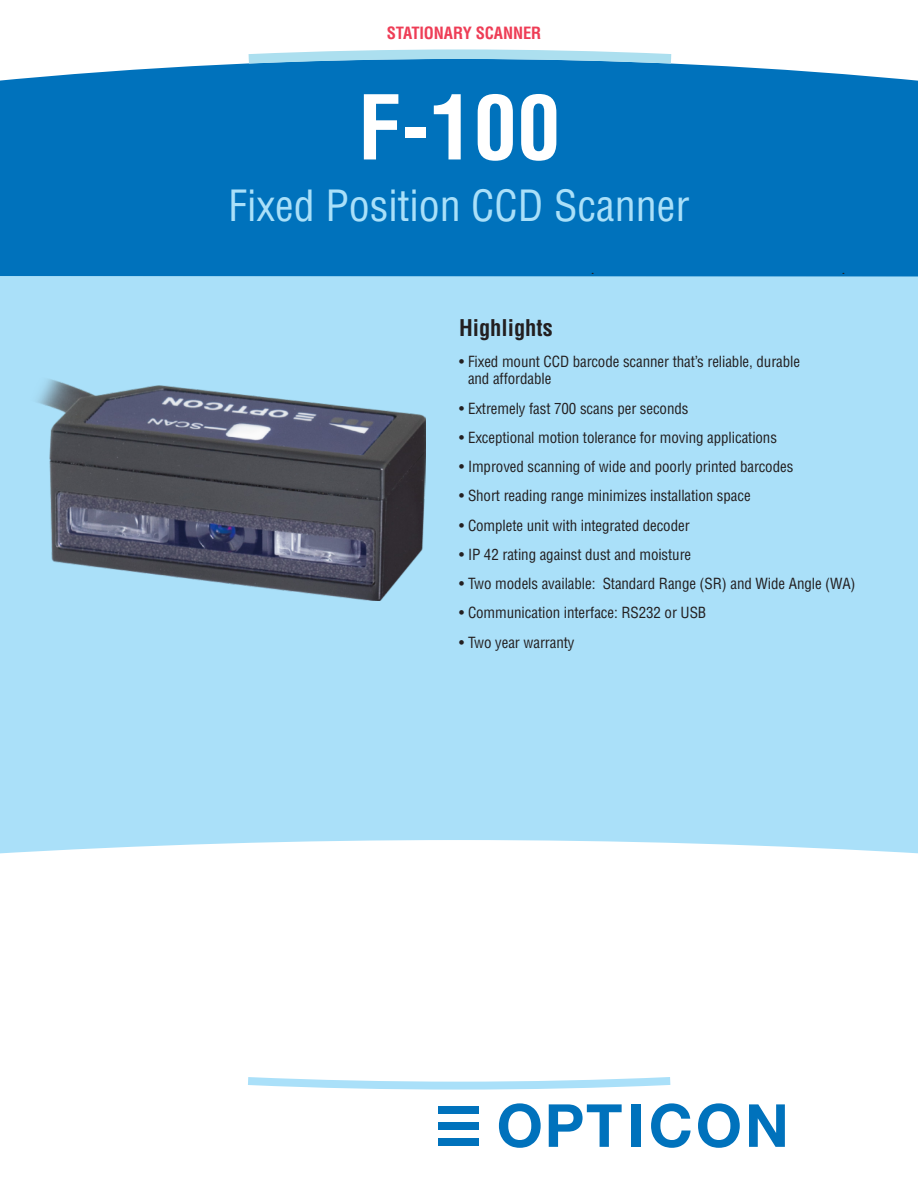
<style>
.page{position:relative;width:918px;height:1188px;background:#fff}
.page>*{position:absolute;margin:0;border:0;box-sizing:border-box;transform-origin:0 0}
.Product_number{font:700 condensed 87px "Helvetica";color:#fff}
.Product_name{font:condensed 42px "Helvetica";color:#aae0f9}
.Highlights_subhead{font:700 condensed 22.5px "Helvetica";color:#231f20}
.t1{font:700 condensed 16.5px "Helvetica";letter-spacing:-.005em;color:#ee3d56}
.t2{font:condensed 15px/17.2px "Helvetica";letter-spacing:-.005em;color:#231f20}
</style>
<div class="page">
<div style="left:0;top:276px;width:918px;height:578px;background:#aae0f9"></div>
<div style="left:438px;top:1106px;width:41px;height:8px;background:#0072bc"></div>
<div style="left:438px;top:1122px;width:41px;height:8px;background:#0072bc"></div>
<div style="left:438px;top:1138px;width:41px;height:8px;background:#0072bc"></div>
<svg style="left:499px;top:1103px;width:42px;height:45px"></svg>
<svg style="left:549px;top:1104px;width:73px;height:43px"></svg>
<div style="left:631px;top:1104px;width:10px;height:43px;background:#0072bc"></div>
<svg style="left:651px;top:1103px;width:40px;height:45px"></svg>
<svg style="left:698px;top:1103px;width:42px;height:45px"></svg>
<svg style="left:749px;top:1104px;width:36px;height:43px"></svg>
<svg style="left:248px;top:1077px;width:423px;height:13px"></svg>
<div style="left:0;top:63px;width:918px;height:213px;background:#0072bc"></div>
<svg style="left:239px;top:49px;width:442px;height:20px;background:#70b6dc"></svg>
<img style="left:31px;top:375px;width:394px;height:226px">
<p class="t1" style="left:387px;top:22px;width:156px">STATIONARY SCANNER</p>
<p class="Product_number" style="left:358px;top:73px;width:204px">F-100</p>
<p class="Product_name" style="left:229px;top:179px;width:462px">Fixed Position CCD Scanner</p>
<p class="Highlights_subhead" style="left:459px;top:314px;width:95px">Highlights</p>
<p class="t2" style="left:468px;top:353px;width:334px;text-indent:-9px">• Fixed mount CCD barcode scanner that’s reliable, durable and affordable</p>
<p class="t2" style="left:459px;top:399px;width:231px">• Extremely fast 700 scans per seconds</p>
<p class="t2" style="left:459px;top:429px;width:320px">• Exceptional motion tolerance for moving applications</p>
<p class="t2" style="left:459px;top:458px;width:336px">• Improved scanning of wide and poorly printed barcodes</p>
<p class="t2" style="left:459px;top:487px;width:293px">• Short reading range minimizes installation space</p>
<p class="t2" style="left:459px;top:516px;width:232px">• Complete unit with integrated decoder</p>
<p class="t2" style="left:459px;top:546px;width:234px">• IP 42 rating against dust and moisture</p>
<p class="t2" style="left:459px;top:575px;width:398px">• Two models available: Standard Range (SR) and Wide Angle (WA)</p>
<p class="t2" style="left:459px;top:604px;width:249px">• Communication interface: RS232 or USB</p>
<p class="t2" style="left:459px;top:633px;width:117px">• Two year warranty</p>
</div>
